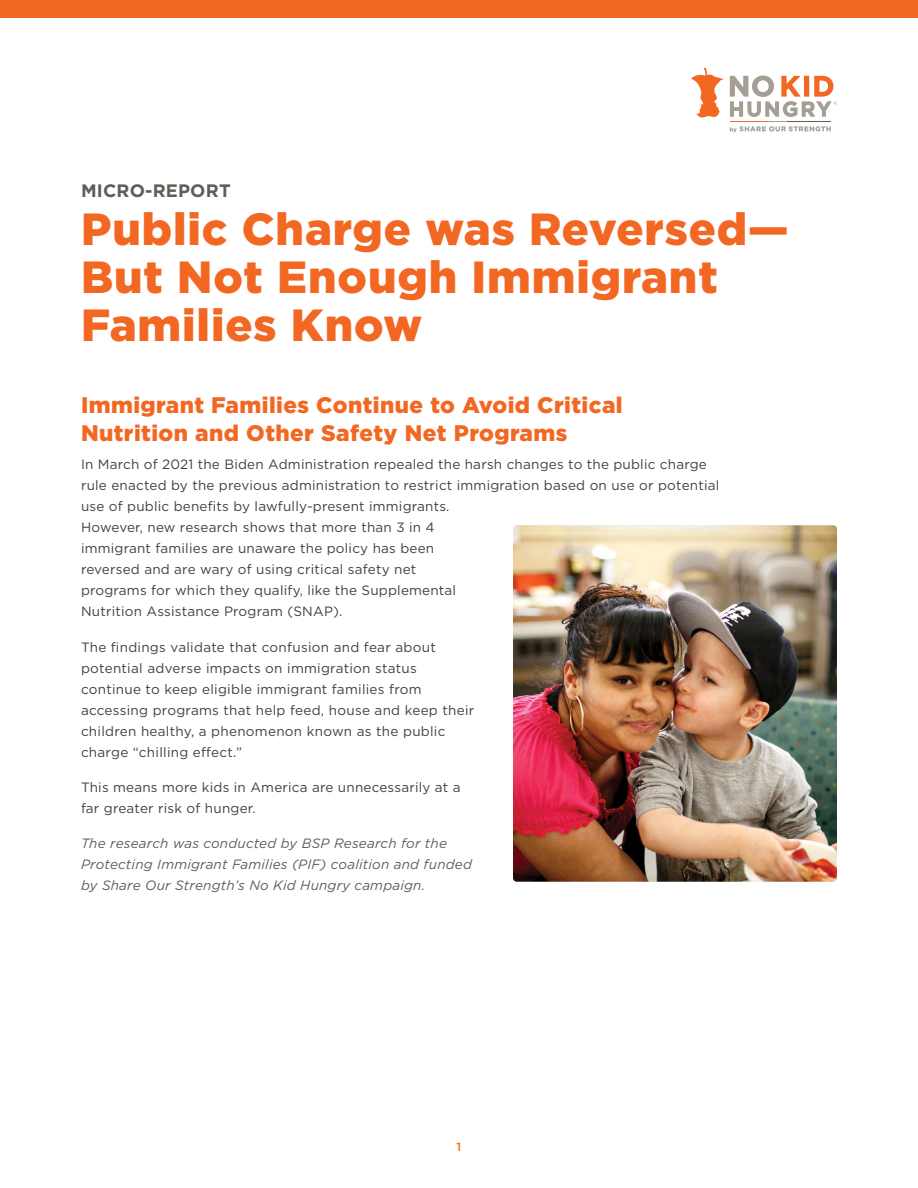
<style>
.page{position:relative;width:918px;height:1188px;background:#fff}
.page>*{position:absolute;margin:0;border:0;box-sizing:border-box;transform-origin:0 0}
.t1{font:900 45px/48px "Gotham";letter-spacing:.02em;color:#f26722}
.t2{font:900 22.5px/28.5px "Gotham";letter-spacing:.02em;color:#f26722}
.t3{font:700 18px "Gotham";letter-spacing:.01em;color:#625c57}
.t4{font:13.5px/21px "Gotham";letter-spacing:.015em;color:#414042}
.t5{font:italic 13.5px/21px "Gotham";letter-spacing:.015em;color:#625c57}
.t6{font:500 12px "Gotham";color:#f26722}
</style>
<div class="page">
<svg style="left:691px;top:67px;width:33px;height:51px"></svg>
<svg style="left:730px;top:75px;width:107px;height:57px"></svg>
<div style="left:0;top:0;width:918px;height:17px;background:#f26722"></div>
<img style="left:513px;top:525px;width:324px;height:357px">
<h3 class="t3" style="left:81px;top:178px;width:151px">MICRO-REPORT</h3>
<h1 class="t1" style="left:81px;top:204px;width:709px">Public Charge was Reversed—<br>But Not Enough Immigrant<br>Families Know</h1>
<h2 class="t2" style="left:81px;top:390px;width:543px">Immigrant Families Continue to Avoid Critical<br>Nutrition and Other Safety Net Programs</h2>
<p class="t4" style="left:81px;top:454px;width:640px">In March of 2021 the Biden Administration repealed the harsh changes to the public charge rule enacted by the previous administration to restrict immigration based on use or potential use of public benefits by lawfully-present immigrants.<br>However, new research shows that more than 3 in 4<br>immigrant families are unaware the policy has been<br>reversed and are wary of using critical safety net<br>programs for which they qualify, like the Supplemental<br>Nutrition Assistance Program (SNAP).</p>
<p class="t4" style="left:81px;top:636px;width:395px">The findings validate that confusion and fear about potential adverse impacts on immigration status continue to keep eligible immigrant families from accessing programs that help feed, house and keep their children healthy, a phenomenon known as the public charge “chilling effect.”</p>
<p class="t4" style="left:81px;top:776px;width:381px">This means more kids in America are unnecessarily at a far greater risk of hunger.</p>
<p class="t5" style="left:81px;top:833px;width:393px">The research was conducted by BSP Research for the<br>Protecting Immigrant Families (PIF) coalition and funded by Share Our Strength’s No Kid Hungry campaign.</p>
<p class="t6" style="left:457px;top:1138px;width:6px">1</p>
</div>
